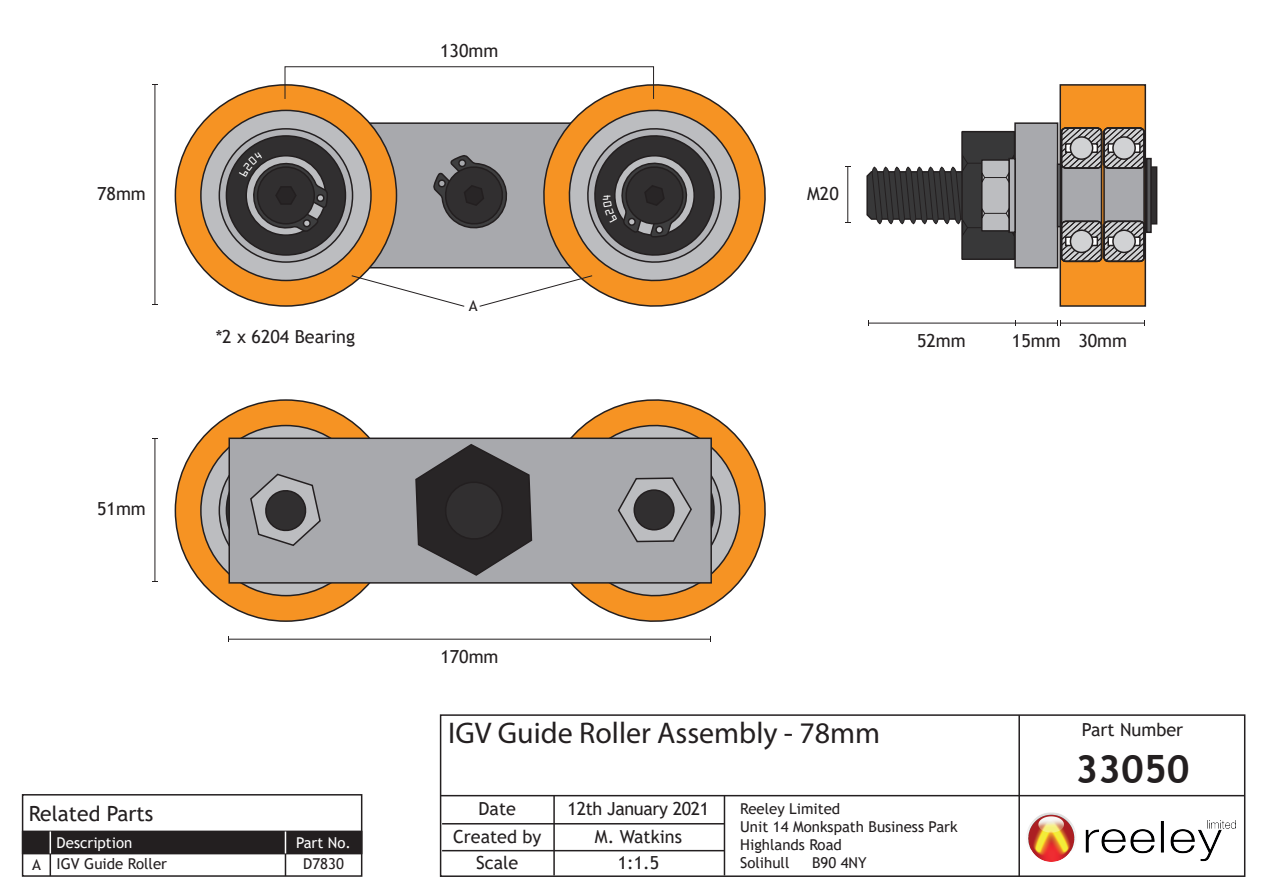
<style>
.page{position:relative;width:1263px;height:893px;background:#fff}
.page>*{position:absolute;margin:0;border:0;box-sizing:border-box;transform-origin:0 0}
.t1{font:700 39px "Trebuchet MS";color:#231f20}
.t2{font:30px "Myriad Pro";color:#231f20}
.t3{font:21px "Trebuchet MS";color:#231f20}
.t4{font:18px/28.3px "Trebuchet MS";color:#231f20;text-align:center}
.t5{font:18px "Trebuchet MS";letter-spacing:-.02em;color:#231f20}
.t6{font:15px/18px "Trebuchet MS";color:#231f20}
.t7{font:15px "Trebuchet MS";color:#fff}
</style>
<div class="page">
<div style="left:440px;top:714px;width:805px;height:163px;border:2px solid #231f20"></div>
<hr style="left:1018px;top:715px;width:2px;height:161px;background:#231f20">
<hr style="left:1019px;top:795px;width:226px;height:1px;background:#231f20">
<hr style="left:553px;top:795px;width:2px;height:80px;background:#231f20">
<hr style="left:442px;top:823px;width:282px;height:1px;background:#231f20">
<hr style="left:442px;top:850px;width:282px;height:1px;background:#231f20">
<hr style="left:441px;top:795px;width:578px;height:1px;background:#231f20">
<hr style="left:724px;top:795px;width:1px;height:80px;background:#231f20">
<img style="left:1027px;top:813px;width:194px;height:48px">
<img style="left:1207px;top:820px;width:28px;height:8px">
<div style="left:175px;top:85px;width:221px;height:221px;background:#f69323;border-radius:50%"></div>
<div style="left:201px;top:110px;width:170px;height:170px;background:#bcbdc0;border-radius:50%"></div>
<svg style="left:219px;top:129px;width:134px;height:133px;fill:#b2b3b7"></svg>
<div style="left:226px;top:136px;width:119px;height:119px;background:#312f30;border-radius:50%"></div>
<div style="left:226px;top:135px;width:120px;height:121px;border:2px solid #231f20;border-radius:50%"></div>
<svg style="left:595px;top:73px;width:171px;height:181px"></svg>
<div style="left:175px;top:400px;width:221px;height:221px;background:#f69323;border-radius:50%"></div>
<svg style="left:201px;top:426px;width:170px;height:170px;background:#aaaaad"></svg>
<svg style="left:533px;top:399px;width:233px;height:223px"></svg>
<div style="left:228px;top:438px;width:484px;height:146px;background:#a8a9ad;border:2px solid #231f20"></div>
<svg style="left:415px;top:444px;width:118px;height:132px"></svg>
<svg style="left:250px;top:473px;width:71px;height:73px"></svg>
<svg style="left:561px;top:416px;width:188px;height:189px"></svg>
<div style="left:634px;top:490px;width:40px;height:40px;background:#312f30;border-radius:50%"></div>
<div style="left:633px;top:489px;width:42px;height:42px;border:2px solid #231f20;border-radius:50%"></div>
<div style="left:961px;top:131px;width:54px;height:129px;background:#383839;border:2px solid #231f20"></div>
<div style="left:1014px;top:122px;width:44px;height:146px;background:#a8a9ad;border:2px solid #231f20"></div>
<svg style="left:1057px;top:164px;width:2px;height:63px"></svg>
<div style="left:1008px;top:158px;width:8px;height:75px;background:#272325"></div>
<svg style="left:866px;top:153px;width:149px;height:85px"></svg>
<div style="left:1059px;top:84px;width:87px;height:223px;background:#f69323;border:2px solid #231f20"></div>
<div style="left:1144px;top:166px;width:13px;height:59px;background:#312f30;border:2px solid #231f20"></div>
<svg style="left:1146px;top:158px;width:6px;height:75px"></svg>
<hr style="left:155px;top:85px;width:1px;height:220px;background:#231f20">
<hr style="left:229px;top:639px;width:481px;height:1px;background:#231f20">
<hr style="left:155px;top:438px;width:1px;height:144px;background:#231f20">
<hr style="left:1061px;top:323px;width:84px;height:1px;background:#231f20">
<hr style="left:1015px;top:323px;width:42px;height:1px;background:#231f20">
<svg style="left:1057px;top:320px;width:4px;height:6px"></svg>
<hr style="left:847px;top:167px;width:1px;height:56px;background:#231f20">
<hr style="left:868px;top:323px;width:147px;height:1px;background:#231f20">
<div style="left:1061px;top:128px;width:40px;height:133px;background:#a8a9ad;border-radius:4px"></div>
<div style="left:1061px;top:127px;width:41px;height:135px;border:2px solid #231f20;border-radius:4px"></div>
<div style="left:1061px;top:127px;width:41px;height:42px;border:2px solid #231f20;border-radius:4px"></div>
<div style="left:1104px;top:128px;width:40px;height:133px;background:#a8a9ad;border-radius:4px"></div>
<div style="left:1103px;top:127px;width:42px;height:135px;border:2px solid #231f20;border-radius:4px"></div>
<svg style="left:1061px;top:128px;width:81px;height:40px;background:#918f90"></svg>
<div style="left:1103px;top:127px;width:42px;height:42px;border:2px solid #231f20;border-radius:4px"></div>
<div style="left:1107px;top:143px;width:34px;height:10px;background:#fff;border:2px solid #231f20"></div>
<div style="left:1113px;top:137px;width:22px;height:22px;background:#d1d2d4;border-radius:50%"></div>
<div style="left:1112px;top:136px;width:24px;height:24px;border:2px solid #231f20;border-radius:50%"></div>
<svg style="left:1061px;top:221px;width:83px;height:41px;background:#8f8d8d"></svg>
<div style="left:1103px;top:221px;width:42px;height:41px;border:2px solid #231f20;border-radius:4px"></div>
<div style="left:1107px;top:236px;width:34px;height:10px;background:#fff;border:2px solid #231f20"></div>
<div style="left:1113px;top:230px;width:22px;height:22px;background:#d1d2d4;border-radius:50%"></div>
<div style="left:1112px;top:229px;width:24px;height:24px;border:2px solid #231f20;border-radius:50%"></div>
<div style="left:22px;top:831px;width:340px;height:23px;background:#231f20"></div>
<div style="left:22px;top:794px;width:340px;height:83px;border:2px solid #231f20"></div>
<hr style="left:50px;top:831px;width:1px;height:45px;background:#231f20">
<hr style="left:23px;top:853px;width:339px;height:1px;background:#231f20">
<hr style="left:23px;top:831px;width:339px;height:1px;background:#231f20">
<hr style="left:285px;top:831px;width:1px;height:45px;background:#231f20">
<svg style="left:50px;top:831px;width:1px;height:22px"></svg>
<svg style="left:285px;top:831px;width:1px;height:22px"></svg>
<svg style="left:239px;top:152px;width:90px;height:81px"></svg>
<svg style="left:351px;top:101px;width:398px;height:206px"></svg>
<p class="t4" style="left:440px;top:36px;width:60px">130mm</p>
<p class="t4" style="left:97px;top:180px;width:50px">78mm</p>
<p class="t4" style="left:807px;top:180px;width:33px">M20</p>
<p class="t6" style="left:469px;top:297px;width:10px">A</p>
<p class="t4" style="left:216px;top:323px;width:141px">*2 x 6204 Bearing</p>
<p class="t4" style="left:917px;top:326px;width:50px">52mm</p>
<p class="t4" style="left:1012px;top:326px;width:117px">15mm 30mm</p>
<p class="t4" style="left:97px;top:495px;width:50px">51mm</p>
<p class="t4" style="left:440px;top:642px;width:60px">170mm</p>
<h2 class="t2" style="left:448px;top:715px;width:434px">IGV Guide Roller Assembly - 78mm</h2>
<p class="t4" style="left:1082px;top:716px;width:103px">Part Number</p>
<h1 class="t1" style="left:1075px;top:745px;width:116px">33050</h1>
<p class="t3" style="left:29px;top:800px;width:126px">Related Parts</p>
<p class="t6" style="left:57px;top:855px;width:112px">IGV Guide Roller</p>
<p class="t7" style="left:57px;top:833px;width:77px">Description</p>
<p class="t6" style="left:32px;top:855px;width:10px">A</p>
<p class="t7" style="left:296px;top:833px;width:56px">Part No.</p>
<p class="t6" style="left:303px;top:855px;width:42px">D7830</p>
<p class="t4" style="left:453px;top:794px;width:90px">Date<br>Created by</p>
<p class="t5" style="left:568px;top:797px;width:143px">12th January 2021</p>
<p class="t4" style="left:595px;top:823px;width:89px">M. Watkins</p>
<p class="t4" style="left:476px;top:848px;width:44px">Scale</p>
<p class="t4" style="left:618px;top:848px;width:43px">1:1.5</p>
<p class="t6" style="left:740px;top:799px;width:219px">Reeley Limited<br>Unit 14 Monkspath Business Park<br>Highlands Road<br>Solihull</p>
<p class="t6" style="left:812px;top:853px;width:56px">B90 4NY</p>
</div>
